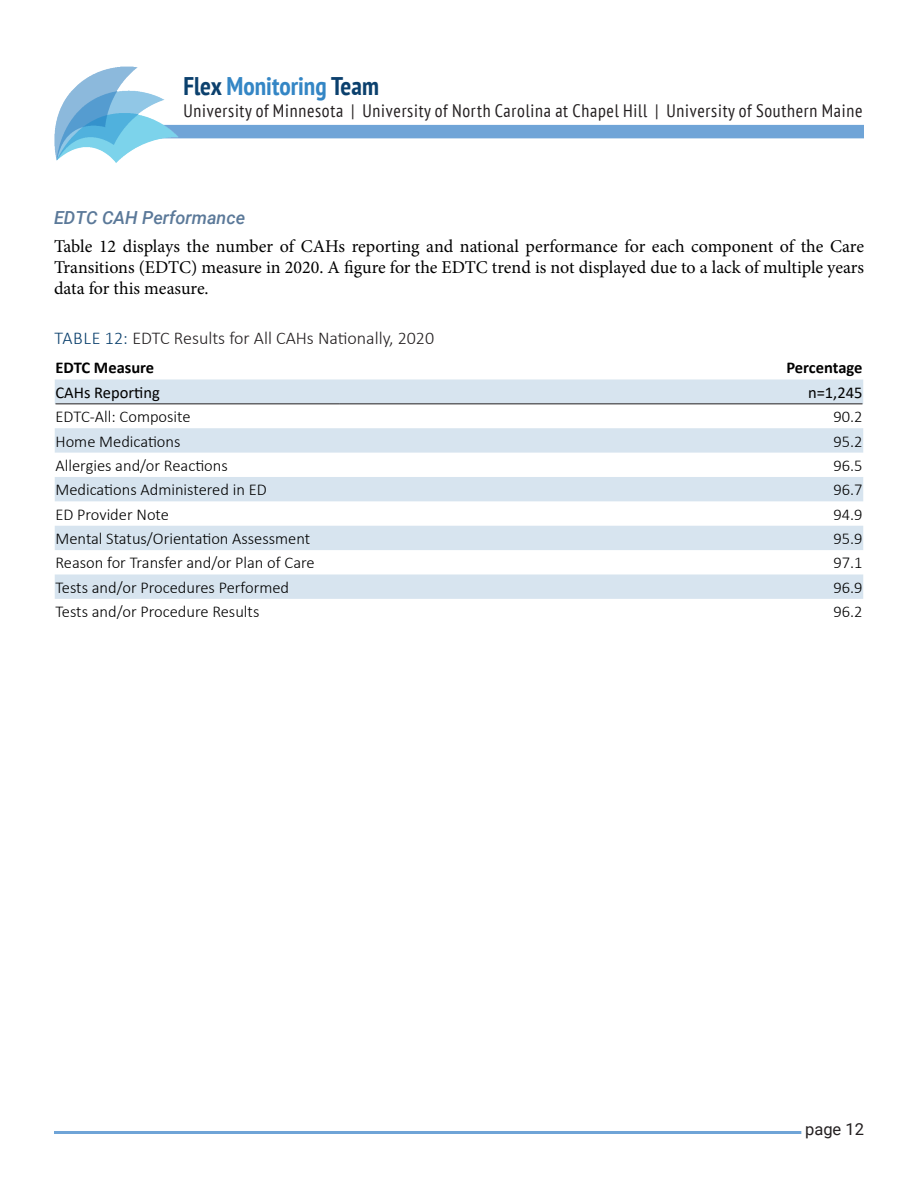
<style>
.page{position:relative;width:918px;height:1188px;background:#fff}
.page>*{position:absolute;margin:0;border:0;box-sizing:border-box;transform-origin:0 0}
.t1{font:700 condensed 25.5px "PT Sans";color:#3486c5}
.RF__Basic_Paragraph{font:18px/21px "Minion Pro";letter-spacing:-.005em;color:#000;text-align:justify}
.t2{font:condensed 18px "PT Sans";letter-spacing:.04em;color:#231f20}
.RF__Figure_Title{font:300 18px "Calibri";color:#231f20}
.RF__H3{font:italic 500 18px "Roboto";color:#5b7999}
.t3{font:300 16.5px "Calibri";color:#000}
.t4{font:700 16.5px "Calibri";color:#000}
.t5{font:16.5px "Calibri";color:#000}
.t6{font:16.5px "Roboto";color:#231f20}
.s1{color:#0b406d}
</style>
<div class="page">
<div style="left:88px;top:125px;width:776px;height:13px;background:#6fa4d7"></div>
<img style="left:54px;top:66px;width:416px;height:97px">
<hr style="left:54px;top:1131px;width:747px;height:3px;background:#6fa4d7">
<svg style="left:55px;top:379px;width:808px;height:220px;fill:#d7e4ef"></svg>
<hr style="left:56px;top:403px;width:283px;height:1px;background:#231f20">
<hr style="left:339px;top:403px;width:524px;height:1px;background:#231f20">
<h1 class="t1" style="left:183px;top:69px;width:197px"><span class="s1">Flex</span> Monitoring <span class="s1">Team</span></h1>
<p class="t2" style="left:183px;top:99px;width:681px">University of Minnesota | University of North Carolina at Chapel Hill | University of Southern Maine</p>
<p class="RF__H3" style="left:54px;top:205px;width:193px">EDTC CAH Performance</p>
<p class="RF__Basic_Paragraph" style="left:54px;top:236px;width:812px">Table 12 displays the number of CAHs reporting and national performance for each component of the Care Transitions (EDTC) measure in 2020. A figure for the EDTC trend is not displayed due to a lack of multiple years data for this measure.</p>
<p class="RF__Figure_Title" style="left:54px;top:327px;width:381px"><span class="s1">TABLE 12:</span> EDTC Results for All CAHs Nationally, 2020</p>
<p class="t4" style="left:56px;top:356px;width:100px">EDTC Measure</p>
<p class="t4" style="left:786px;top:356px;width:78px">Percentage</p>
<p class="t5" style="left:56px;top:381px;width:106px">CAHs Reporting</p>
<p class="t5" style="left:808px;top:381px;width:56px">n=1,245</p>
<p class="t3" style="left:56px;top:407px;width:137px">EDTC-All: Composite</p>
<p class="t3" style="left:833px;top:407px;width:31px">90.2</p>
<p class="t3" style="left:56px;top:431px;width:127px">Home Medications</p>
<p class="t3" style="left:833px;top:431px;width:31px">95.2</p>
<p class="t3" style="left:56px;top:455px;width:174px">Allergies and/or Reactions</p>
<p class="t3" style="left:833px;top:455px;width:31px">96.5</p>
<p class="t3" style="left:56px;top:480px;width:213px">Medications Administered in ED</p>
<p class="t3" style="left:833px;top:480px;width:31px">96.7</p>
<p class="t3" style="left:56px;top:504px;width:115px">ED Provider Note</p>
<p class="t3" style="left:833px;top:504px;width:31px">94.9</p>
<p class="t3" style="left:56px;top:528px;width:256px">Mental Status/Orientation Assessment</p>
<p class="t3" style="left:833px;top:528px;width:31px">95.9</p>
<p class="t3" style="left:56px;top:553px;width:261px">Reason for Transfer and/or Plan of Care</p>
<p class="t3" style="left:833px;top:553px;width:31px">97.1</p>
<p class="t3" style="left:56px;top:577px;width:235px">Tests and/or Procedures Performed</p>
<p class="t3" style="left:833px;top:577px;width:31px">96.9</p>
<p class="t3" style="left:56px;top:602px;width:205px">Tests and/or Procedure Results</p>
<p class="t3" style="left:833px;top:602px;width:31px">96.2</p>
<p class="t6" style="left:805px;top:1118px;width:60px">page 12</p>
</div>
